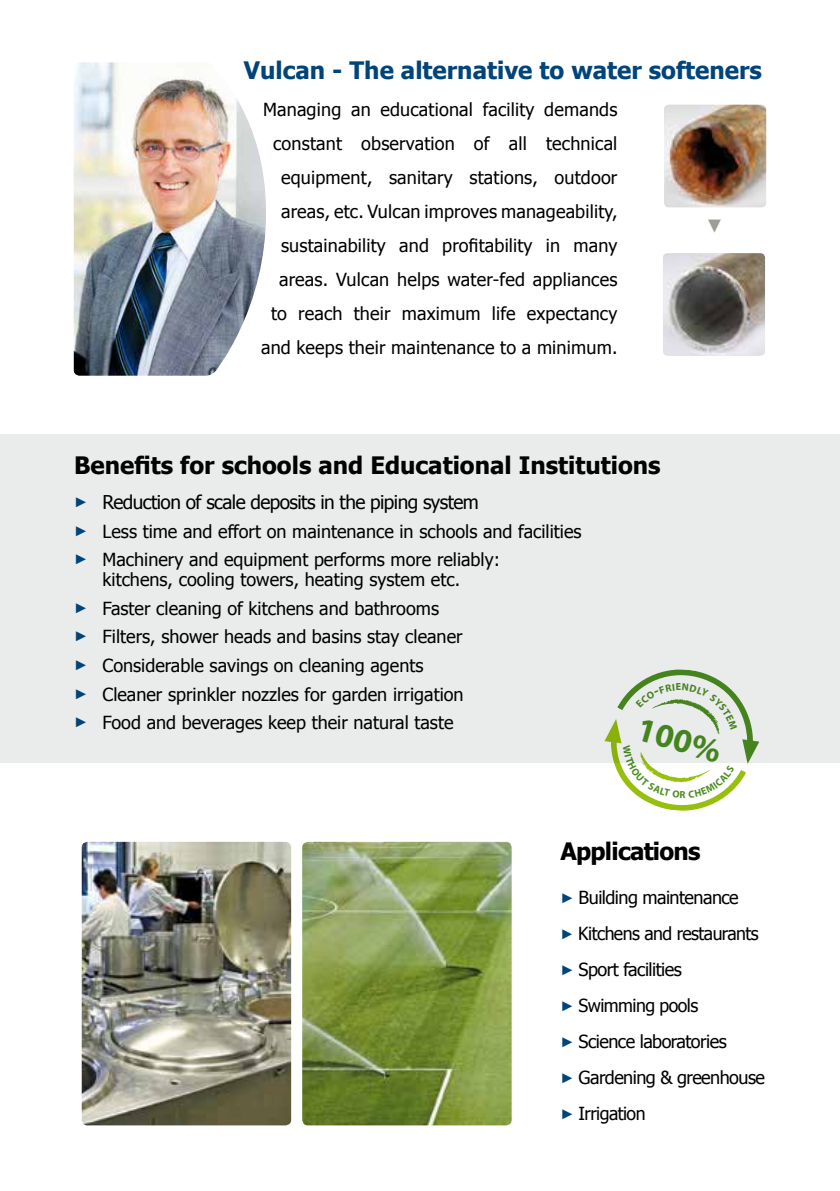
<style>
.page{position:relative;width:840px;height:1191px;background:#fff}
.page>*{position:absolute;margin:0;border:0;box-sizing:border-box;transform-origin:0 0}
.t1{font:700 33.8px "Myriad Pro";color:#4c8f22}
.t2{font:700 24px "Tahoma";color:#000}
.t3{font:700 24px "Tahoma";color:#00447a}
.t4{font:700 24px "Tahoma";letter-spacing:-.03em;color:#000}
.t5{font:19px "Tahoma";letter-spacing:-.03em;color:#000}
.t6{font:18px/34px "Tahoma";color:#000}
.t7{font:18px/36px "Tahoma";letter-spacing:-.03em;color:#000}
.t8{font:700 18px "Arial";color:#9d9c95}
.s1{font-family:"Arial";font-weight:700;font-size:14px;color:#00447a}
.s2{font-family:"Arial";font-size:14px;color:#00447a}
</style>
<div class="page">
<div style="left:0;top:434px;width:839px;height:329px;background:#eaebeb"></div>
<img style="left:663px;top:253px;width:101px;height:103px">
<img style="left:664px;top:105px;width:101px;height:102px">
<img style="left:74px;top:62px;width:192px;height:314px">
<img style="left:82px;top:842px;width:209px;height:283px">
<img style="left:302px;top:842px;width:209px;height:283px">
<svg style="left:604px;top:669px;width:155px;height:142px"></svg>
<h2 class="t3" style="left:244px;top:54px;width:519px">Vulcan - The alternative to water softeners</h2>
<p class="t6" style="left:261px;top:91px;width:358px;text-align:right">Managing an educational facility demands constant observation of all technical equipment, sanitary stations, outdoor areas, etc. Vulcan improves manageability, sustainability and profitability in many areas. Vulcan helps water-fed appliances to reach their maximum life expectancy and keeps their maintenance to a minimum.</p>
<p class="t8" style="left:726px;top:217px;width:20px;rotate:90deg">►</p>
<h2 class="t2" style="left:74px;top:449px;width:587px">Benefits for schools and Educational Institutions</h2>
<p class="t5" style="left:74px;top:489px;width:406px"><span class="s1">►</span> Reduction of scale deposits in the piping system</p>
<p class="t6" style="left:74px;top:516px;width:508px;line-height:28.6px"><span class="s2">►</span> Less time and effort on maintenance in schools and facilities <span class="s1">►</span> Machinery and equipment performs more reliably:</p>
<p class="t6" style="left:74px;top:564px;width:391px;line-height:28.6px;text-indent:28px">kitchens, cooling towers, heating system etc. <span class="s1">►</span> Faster cleaning of kitchens and bathrooms<br><span class="s1">►</span> Filters, shower heads and basins stay cleaner <span class="s1">►</span> Considerable savings on cleaning agents<br><span class="s1">►</span> Cleaner sprinkler nozzles for garden irrigation <span class="s1">►</span> Food and beverages keep their natural taste</p>
<h1 class="t1" style="left:643px;top:707px;width:87px;rotate:16deg">100%</h1>
<h2 class="t4" style="left:560px;top:834px;width:141px">Applications</h2>
<p class="t7" style="left:560px;top:879px;width:206px"><span class="s1">►</span> Building maintenance<br><span class="s1">►</span> Kitchens and restaurants <span class="s1">►</span> Sport facilities<br><span class="s1">►</span> Swimming pools<br><span class="s1">►</span> Science laboratories<br><span class="s1">►</span> Gardening &amp; greenhouse <span class="s1">►</span> Irrigation</p>
</div>
